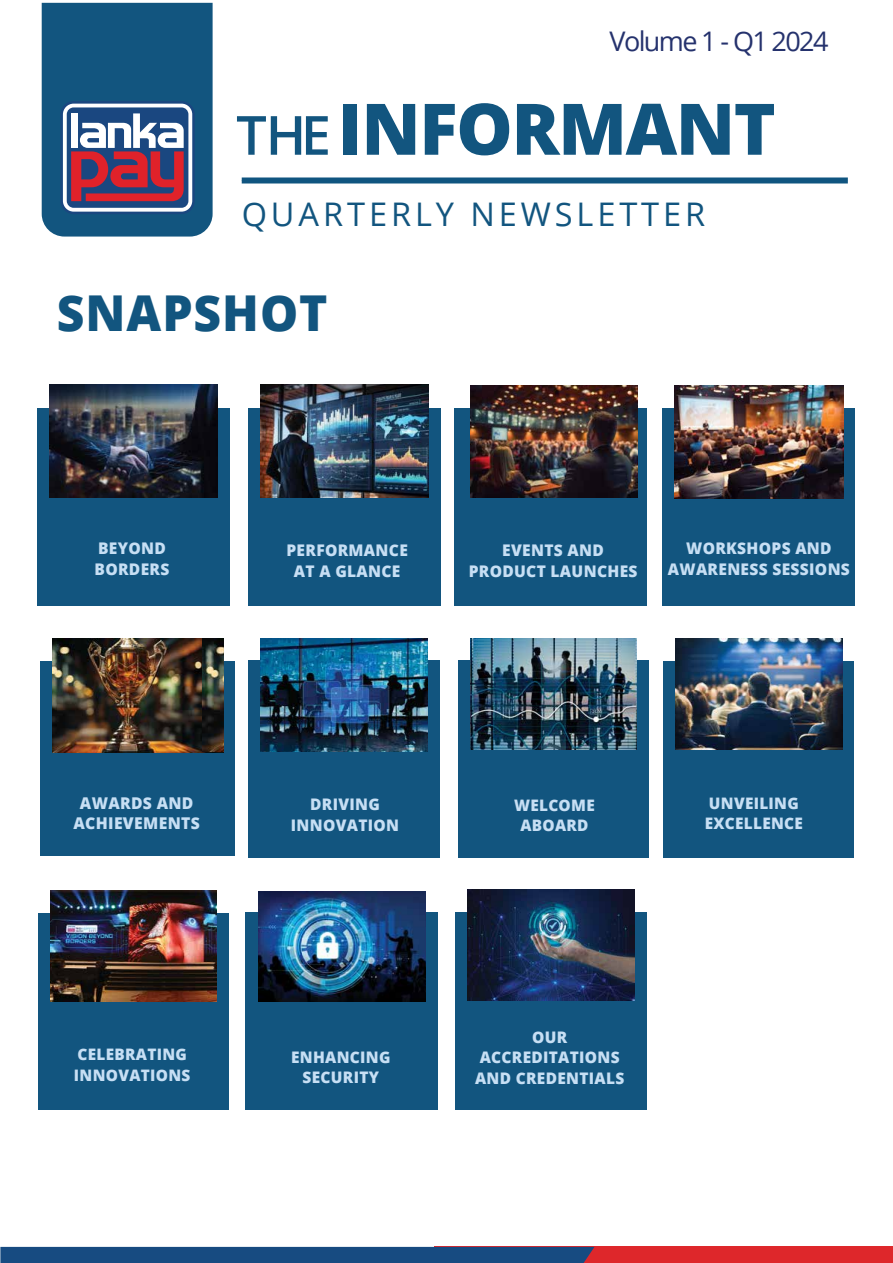
<style>
.page{position:relative;width:893px;height:1263px;background:#fff}
.page>*{position:absolute;margin:0;border:0;box-sizing:border-box;transform-origin:0 0}
.t1{font:800 71.1px "Open Sans";letter-spacing:-.02em;color:#12557f}
.t2{font:800 49.5px "Open Sans";letter-spacing:.02em;color:#12557f}
.t3{font:32.55px "Open Sans";letter-spacing:.12em;color:#12557f}
.t4{font:27px "Open Sans";letter-spacing:-.06em;color:#25326d}
.t5{font:800 16.2px/20.9px "Open Sans";letter-spacing:.02em;color:#c7dff4;text-align:center}
.t6{font:800 16.05px/20.7px "Open Sans";letter-spacing:.02em;color:#c7dff4;text-align:center}
.t7{font:800 15.9px/20.5px "Open Sans";letter-spacing:.02em;color:#c7dff4;text-align:center}
.s1{font-weight:600;font-size:54px}
</style>
<div class="page">
<div style="left:435px;top:1247px;width:458px;height:16px;background:#de272b"></div>
<div style="left:0;top:1247px;width:594px;height:16px;background:#174b81"></div>
<div style="left:242px;top:177px;width:606px;height:6px;background:#105580"></div>
<svg style="left:42px;top:3px;width:171px;height:234px"></svg>
<div style="left:37px;top:408px;width:193px;height:198px;background:#12557f"></div>
<div style="left:246px;top:912px;width:192px;height:198px;background:#12557f"></div>
<img style="left:49px;top:385px;width:169px;height:112px">
<div style="left:248px;top:408px;width:193px;height:198px;background:#12557f"></div>
<div style="left:663px;top:408px;width:192px;height:198px;background:#12557f"></div>
<img style="left:675px;top:386px;width:168px;height:112px">
<div style="left:40px;top:661px;width:195px;height:195px;background:#12557f"></div>
<div style="left:248px;top:660px;width:192px;height:198px;background:#12557f"></div>
<div style="left:458px;top:660px;width:190px;height:198px;background:#12557f"></div>
<img style="left:470px;top:639px;width:167px;height:111px">
<img style="left:52px;top:638px;width:171px;height:114px">
<img style="left:202px;top:639px;width:21px;height:113px">
<div style="left:664px;top:662px;width:190px;height:196px;background:#12557f"></div>
<div style="left:38px;top:913px;width:190px;height:197px;background:#12557f"></div>
<div style="left:456px;top:912px;width:191px;height:198px;background:#12557f"></div>
<img style="left:676px;top:639px;width:166px;height:111px">
<img style="left:50px;top:890px;width:167px;height:111px">
<img style="left:258px;top:891px;width:168px;height:110px">
<div style="left:454px;top:408px;width:193px;height:198px;background:#12557f"></div>
<img style="left:470px;top:385px;width:168px;height:113px">
<img style="left:468px;top:889px;width:166px;height:111px">
<img style="left:260px;top:639px;width:168px;height:112px">
<img style="left:260px;top:385px;width:169px;height:112px">
<h3 class="t4" style="left:610px;top:22px;width:220px">Volume 1 - Q1 2024</h3>
<h1 class="t1" style="left:236px;top:75px;width:541px"><span class="s1">THE</span>INFORMANT</h1>
<h3 class="t3" style="left:242px;top:192px;width:465px">QUARTERLY NEWSLETTER</h3>
<h2 class="t2" style="left:57px;top:275px;width:272px">SNAPSHOT</h2>
<p class="t6" style="left:95px;top:537px;width:76px;text-align:left">BEYOND<br>BORDERS</p>
<p class="t6" style="left:286px;top:539px;width:123px">PERFORMANCE<br>AT A GLANCE</p>
<p class="t6" style="left:469px;top:539px;width:170px">EVENTS AND<br>PRODUCT LAUNCHES</p>
<p class="t6" style="left:668px;top:537px;width:184px">WORKSHOPS AND<br>AWARENESS SESSIONS</p>
<p class="t5" style="left:74px;top:791px;width:128px">AWARDS AND<br>ACHIEVEMENTS</p>
<p class="t7" style="left:74px;top:1043px;width:118px;text-align:left">CELEBRATING<br>INNOVATIONS</p>
<p class="t7" style="left:291px;top:793px;width:110px">DRIVING<br>INNOVATION</p>
<p class="t7" style="left:514px;top:794px;width:82px">WELCOME<br>ABOARD</p>
<p class="t7" style="left:291px;top:1046px;width:101px">ENHANCING<br>SECURITY</p>
<p class="t7" style="left:475px;top:1026px;width:151px">OUR<br>ACCREDITATIONS<br>AND CREDENTIALS</p>
<p class="t7" style="left:705px;top:792px;width:100px;text-align:left">UNVEILING<br>EXCELLENCE</p>
</div>
